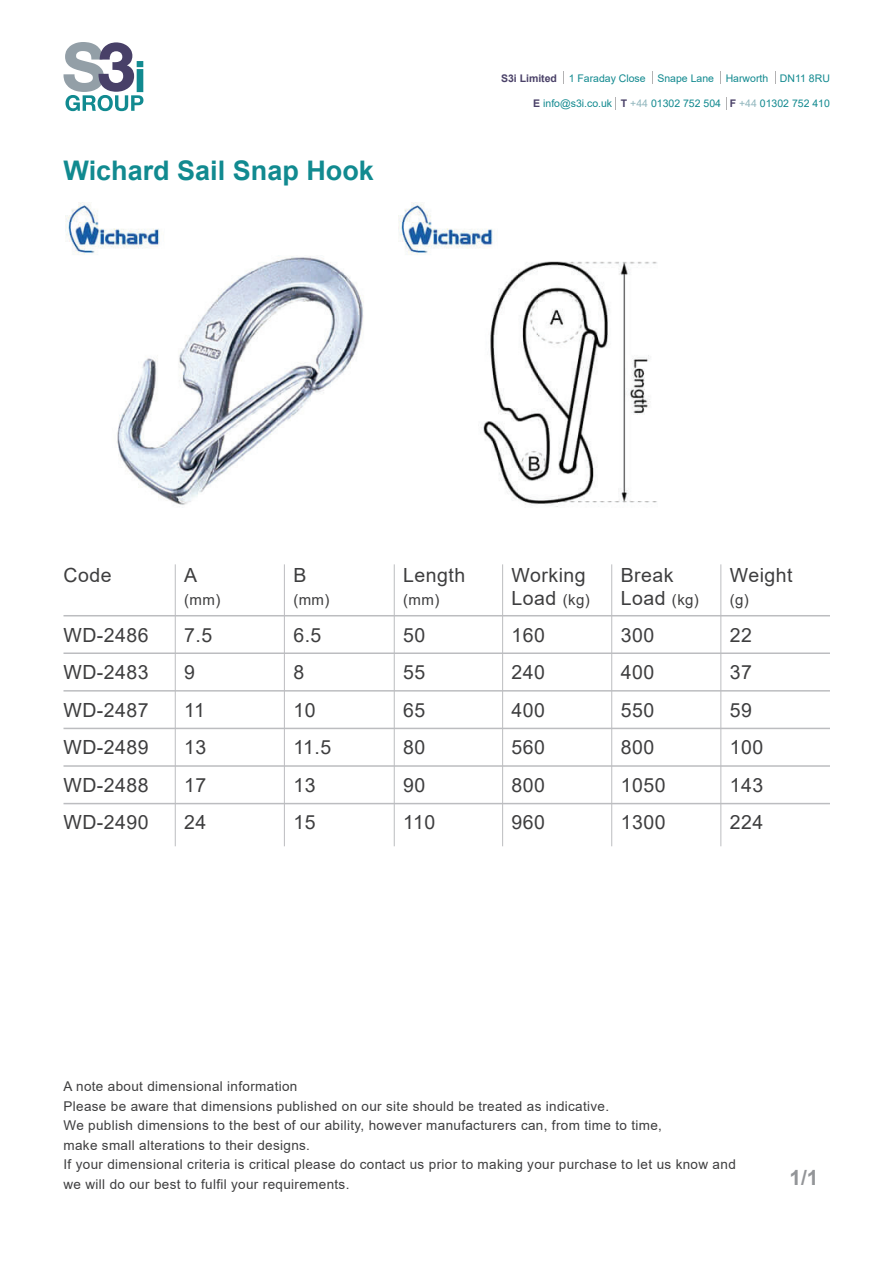
<style>
.page{position:relative;width:893px;height:1263px;background:#fff}
.page>*{position:absolute;margin:0;border:0;box-sizing:border-box;transform-origin:0 0}
.t1{font:700 27px "Arial";color:#118a90}
.t2{font:700 21px "Arial";color:#939598}
.t3{font:19.5px/37.5px "Arial";letter-spacing:.025em;color:#3e3e3f}
.t4{font:15px "Arial";color:#3e3e3f}
.t5{font:13.5px/19.5px "Arial";letter-spacing:.025em;color:#3e3e3f}
.t6{font:10.5px "Arial";color:#11898f}
.s1{font-weight:700;color:#4a4168}
.s2{color:#92b7be}
.s3{font-size:15px}
</style>
<div class="page">
<img style="left:66px;top:202px;width:591px;height:305px">
<svg style="left:775px;top:71px;width:1px;height:13px"></svg>
<svg style="left:652px;top:71px;width:1px;height:13px"></svg>
<svg style="left:720px;top:71px;width:1px;height:13px"></svg>
<svg style="left:563px;top:71px;width:1px;height:13px"></svg>
<svg style="left:615px;top:97px;width:1px;height:13px"></svg>
<svg style="left:726px;top:97px;width:1px;height:13px"></svg>
<svg style="left:63px;top:42px;width:80px;height:69px"></svg>
<hr style="left:175px;top:564px;width:1px;height:282px;background:#bcbdc0">
<hr style="left:284px;top:564px;width:1px;height:282px;background:#bcbdc0">
<hr style="left:394px;top:564px;width:1px;height:282px;background:#bcbdc0">
<hr style="left:502px;top:564px;width:1px;height:282px;background:#bcbdc0">
<hr style="left:720px;top:564px;width:1px;height:282px;background:#bcbdc0">
<hr style="left:611px;top:564px;width:1px;height:282px;background:#bcbdc0">
<hr style="left:64px;top:615px;width:766px;height:1px;background:#bcbdc0">
<hr style="left:64px;top:652px;width:766px;height:2px;background:#bcbdc0">
<hr style="left:64px;top:803px;width:766px;height:1px;background:#bcbdc0">
<hr style="left:64px;top:765px;width:766px;height:2px;background:#bcbdc0">
<hr style="left:64px;top:728px;width:766px;height:1px;background:#bcbdc0">
<hr style="left:64px;top:690px;width:766px;height:1px;background:#bcbdc0">
<h1 class="t1" style="left:64px;top:152px;width:312px">Wichard Sail Snap Hook</h1>
<p class="t6" style="left:501px;top:71px;width:330px"><span class="s1">S3i Limited</span> 1 Faraday Close Snape Lane Harworth DN11 8RU</p>
<p class="t6" style="left:533px;top:96px;width:298px"><span class="s1">E</span> info@s3i.co.uk <span class="s1">T</span> <span class="s2">+44</span> 01302 752 504 <span class="s1">F</span> <span class="s2">+44</span> 01302 752 410</p>
<h3 class="t3" style="left:64px;top:557px;width:50px">Code</h3>
<h3 class="t3" style="left:184px;top:557px;width:15px">A</h3>
<p class="t4" style="left:184px;top:589px;width:38px">(mm)</p>
<h3 class="t3" style="left:64px;top:616px;width:87px;text-align:justify">WD-2486<br>WD-2483<br>WD-2487<br>WD-2489<br>WD-2488<br>WD-2490</h3>
<h3 class="t3" style="left:184px;top:616px;width:30px">7.5<br>9<br>11<br>13<br>17<br>24</h3>
<h3 class="t3" style="left:293px;top:557px;width:15px">B</h3>
<p class="t4" style="left:293px;top:589px;width:38px">(mm)</p>
<h3 class="t3" style="left:293px;top:616px;width:39px">6.5<br>8<br>10<br>11.5<br>13<br>15</h3>
<h3 class="t3" style="left:403px;top:557px;width:64px">Length</h3>
<p class="t4" style="left:403px;top:589px;width:38px">(mm)</p>
<h3 class="t3" style="left:403px;top:616px;width:34px">50<br>55<br>65<br>80<br>90<br>110</h3>
<h3 class="t3" style="left:512px;top:564px;width:80px;line-height:22.5px">Working<br>Load <span class="s3">(kg)</span></h3>
<h3 class="t3" style="left:512px;top:616px;width:35px;text-align:justify">160<br>240<br>400<br>560<br>800<br>960</h3>
<h3 class="t3" style="left:621px;top:564px;width:80px;line-height:22.5px">Break<br>Load <span class="s3">(kg)</span></h3>
<h3 class="t3" style="left:621px;top:616px;width:46px">300<br>400<br>550<br>800<br>1050<br>1300</h3>
<h3 class="t3" style="left:730px;top:557px;width:64px">Weight</h3>
<p class="t4" style="left:730px;top:589px;width:21px">(g)</p>
<h3 class="t3" style="left:730px;top:616px;width:35px">22<br>37<br>59<br>100<br>143<br>224</h3>
<p class="t5" style="left:64px;top:1076px;width:674px">A note about dimensional information<br>Please be aware that dimensions published on our site should be treated as indicative.<br>We publish dimensions to the best of our ability, however manufacturers can, from time to time,<br>make small alterations to their designs.<br>If your dimensional criteria is critical please do contact us prior to making your purchase to let us know and we will do our best to fulfil your requirements.</p>
<h2 class="t2" style="left:789px;top:1163px;width:31px">1/1</h2>
</div>
